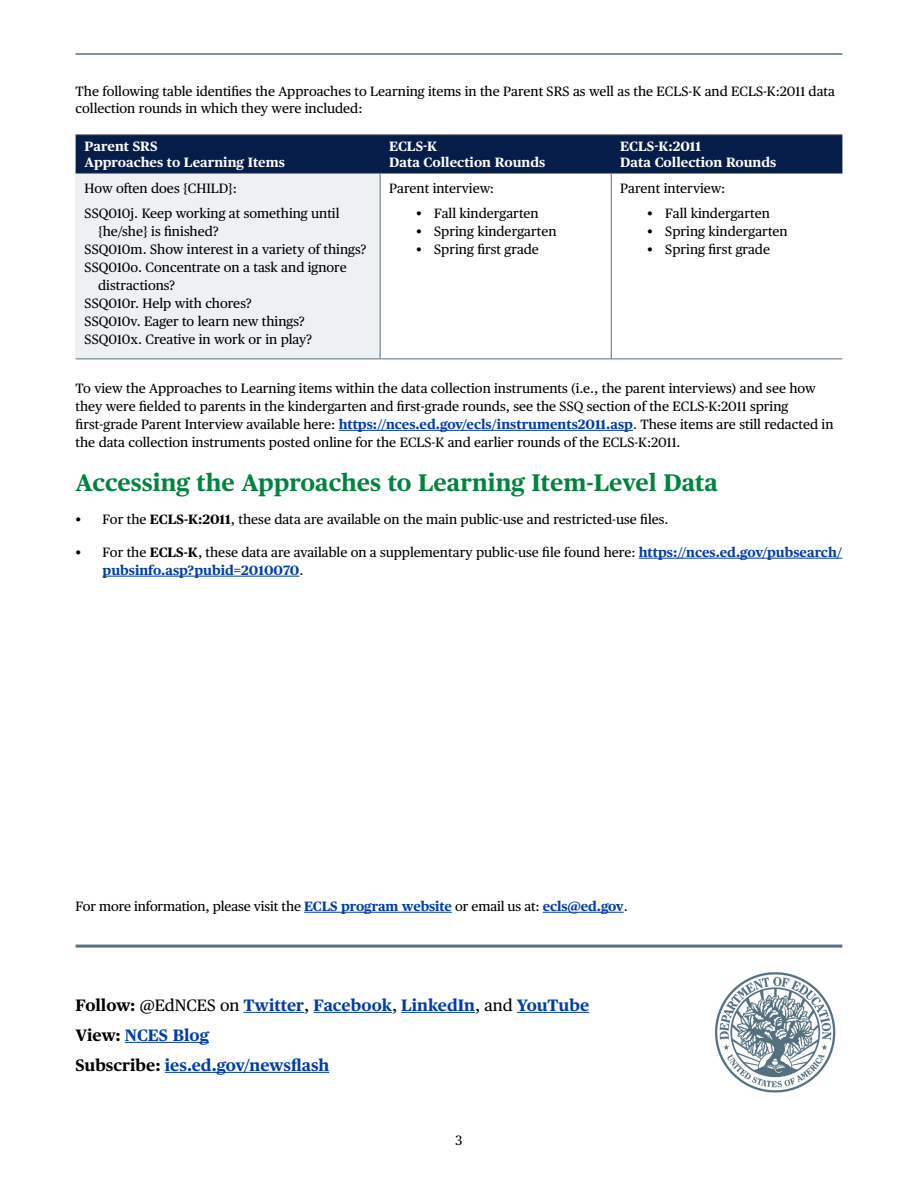
<style>
.page{position:relative;width:918px;height:1188px;background:#fff}
.page>*{position:absolute;margin:0;border:0;box-sizing:border-box;transform-origin:0 0}
.t1{font:700 24px "Publico Text";color:#00843d}
.End_Page_Note{font:700 16.5px/30px "Publico Text";color:#003da5}
.Body_Text{font:13.5px/18px "Publico Text";color:#000}
.table_text_FL{font:13.5px "Publico Text";color:#000}
.table_head_FL{font:700 13.5px "Publico Text";color:#fff}
.s1{font-weight:700;color:#003da5}
.s2{font-weight:700}
.s3{color:#000}
.s4{font-weight:400;color:#000}
</style>
<div class="page">
<hr style="left:76px;top:53px;width:766px;height:2px;background:#576f7f">
<hr style="left:339px;top:430px;width:294px;height:1px;background:#003da5">
<hr style="left:639px;top:558px;width:203px;height:1px;background:#003da5">
<hr style="left:103px;top:576px;width:196px;height:1px;background:#003da5">
<div style="left:76px;top:135px;width:766px;height:38px;background:#071d49"></div>
<div style="left:76px;top:173px;width:304px;height:186px;background:#eef1f2"></div>
<svg style="left:381px;top:174px;width:461px;height:185px"></svg>
<hr style="left:76px;top:134px;width:304px;height:1px;background:#808080">
<hr style="left:380px;top:134px;width:231px;height:1px;background:#808080">
<hr style="left:611px;top:134px;width:231px;height:1px;background:#808080">
<hr style="left:76px;top:173px;width:304px;height:1px;background:#808080">
<hr style="left:380px;top:173px;width:231px;height:1px;background:#808080">
<hr style="left:611px;top:173px;width:231px;height:1px;background:#808080">
<hr style="left:380px;top:174px;width:1px;height:185px;background:#576f7f">
<hr style="left:611px;top:174px;width:1px;height:185px;background:#576f7f">
<hr style="left:76px;top:359px;width:304px;height:1px;background:#576f7f">
<hr style="left:380px;top:359px;width:231px;height:1px;background:#576f7f">
<hr style="left:611px;top:359px;width:231px;height:1px;background:#576f7f">
<hr style="left:304px;top:912px;width:148px;height:1px;background:#003da5">
<hr style="left:543px;top:912px;width:81px;height:1px;background:#003da5">
<hr style="left:76px;top:945px;width:766px;height:3px;background:#576f7f">
<img style="left:714px;top:972px;width:122px;height:120px">
<hr style="left:244px;top:1012px;width:60px;height:1px;background:#003da5">
<hr style="left:314px;top:1012px;width:78px;height:1px;background:#003da5">
<hr style="left:401px;top:1012px;width:74px;height:1px;background:#003da5">
<hr style="left:517px;top:1012px;width:72px;height:1px;background:#003da5">
<hr style="left:125px;top:1042px;width:84px;height:1px;background:#003da5">
<hr style="left:165px;top:1072px;width:164px;height:1px;background:#003da5">
<p class="Body_Text" style="left:76px;top:81px;width:761px">The following table identifies the Approaches to Learning items in the Parent SRS as well as the ECLS-K and ECLS-K:2011 data collection rounds in which they were included:</p>
<p class="table_head_FL" style="left:85px;top:136px;width:75px">Parent SRS</p>
<p class="table_head_FL" style="left:85px;top:152px;width:202px">Approaches to Learning Items</p>
<p class="table_head_FL" style="left:389px;top:136px;width:50px">ECLS-K</p>
<p class="table_head_FL" style="left:389px;top:152px;width:158px">Data Collection Rounds</p>
<p class="table_head_FL" style="left:620px;top:136px;width:82px">ECLS-K:2011</p>
<p class="table_head_FL" style="left:620px;top:152px;width:158px">Data Collection Rounds</p>
<p class="table_text_FL" style="left:85px;top:178px;width:154px">How often does {CHILD}:</p>
<p class="table_text_FL" style="left:85px;top:203px;width:256px">SSQ010j. Keep working at something until</p>
<p class="table_text_FL" style="left:98px;top:221px;width:122px">{he/she} is finished?</p>
<p class="table_text_FL" style="left:85px;top:239px;width:283px">SSQ010m. Show interest in a variety of things?</p>
<p class="table_text_FL" style="left:85px;top:257px;width:264px">SSQ010o. Concentrate on a task and ignore</p>
<p class="table_text_FL" style="left:98px;top:275px;width:79px">distractions?</p>
<p class="table_text_FL" style="left:85px;top:293px;width:169px">SSQ010r. Help with chores?</p>
<p class="table_text_FL" style="left:85px;top:311px;width:222px">SSQ010v. Eager to learn new things?</p>
<p class="table_text_FL" style="left:85px;top:329px;width:229px">SSQ010x. Creative in work or in play?</p>
<p class="table_text_FL" style="left:389px;top:178px;width:106px">Parent interview:</p>
<p class="Body_Text" style="left:416px;top:203px;width:124px">• Fall kindergarten</p>
<p class="Body_Text" style="left:416px;top:221px;width:142px">• Spring kindergarten</p>
<p class="Body_Text" style="left:416px;top:239px;width:124px">• Spring first grade</p>
<p class="table_text_FL" style="left:620px;top:178px;width:106px">Parent interview:</p>
<p class="Body_Text" style="left:647px;top:203px;width:124px">• Fall kindergarten</p>
<p class="Body_Text" style="left:647px;top:221px;width:142px">• Spring kindergarten</p>
<p class="Body_Text" style="left:647px;top:239px;width:124px">• Spring first grade</p>
<p class="Body_Text" style="left:76px;top:378px;width:759px">To view the Approaches to Learning items within the data collection instruments (i.e., the parent interviews) and see how they were fielded to parents in the kindergarten and first-grade rounds, see the SSQ section of the ECLS-K:2011 spring first-grade Parent Interview available here: <span class="s1">https://nces.ed.gov/ecls/instruments2011.asp</span>. These items are still redacted in the data collection instruments posted online for the ECLS-K and earlier rounds of the ECLS-K:2011.</p>
<h2 class="t1" style="left:76px;top:464px;width:644px">Accessing the Approaches to Learning Item-Level Data</h2>
<p class="Body_Text" style="left:76px;top:509px;width:595px">• For the <span class="s2">ECLS-K:2011</span>, these data are available on the main public-use and restricted-use files.</p>
<p class="Body_Text" style="left:103px;top:542px;width:741px;text-indent:-27px">• For the <span class="s2">ECLS-K</span>, these data are available on a supplementary public-use file found here: <span class="s1">https://nces.ed.gov/pubsearch/ pubsinfo.asp?pubid=2010070</span>.</p>
<p class="Body_Text" style="left:76px;top:896px;width:554px">For more information, please visit the <span class="s1">ECLS program website</span> or email us at: <span class="s1">ecls@ed.gov</span>.</p>
<p class="End_Page_Note" style="left:76px;top:989px;width:515px"><span class="s3">Follow:</span> <span class="s4">@EdNCES on</span> Twitter<span class="s4">,</span> Facebook<span class="s4">,</span> LinkedIn<span class="s4">, and</span> YouTube<br><span class="s3">View:</span> NCES Blog<br><span class="s3">Subscribe:</span> ies.ed.gov/newsflash</p>
<p class="Body_Text" style="left:455px;top:1130px;width:9px">3</p>
</div>
